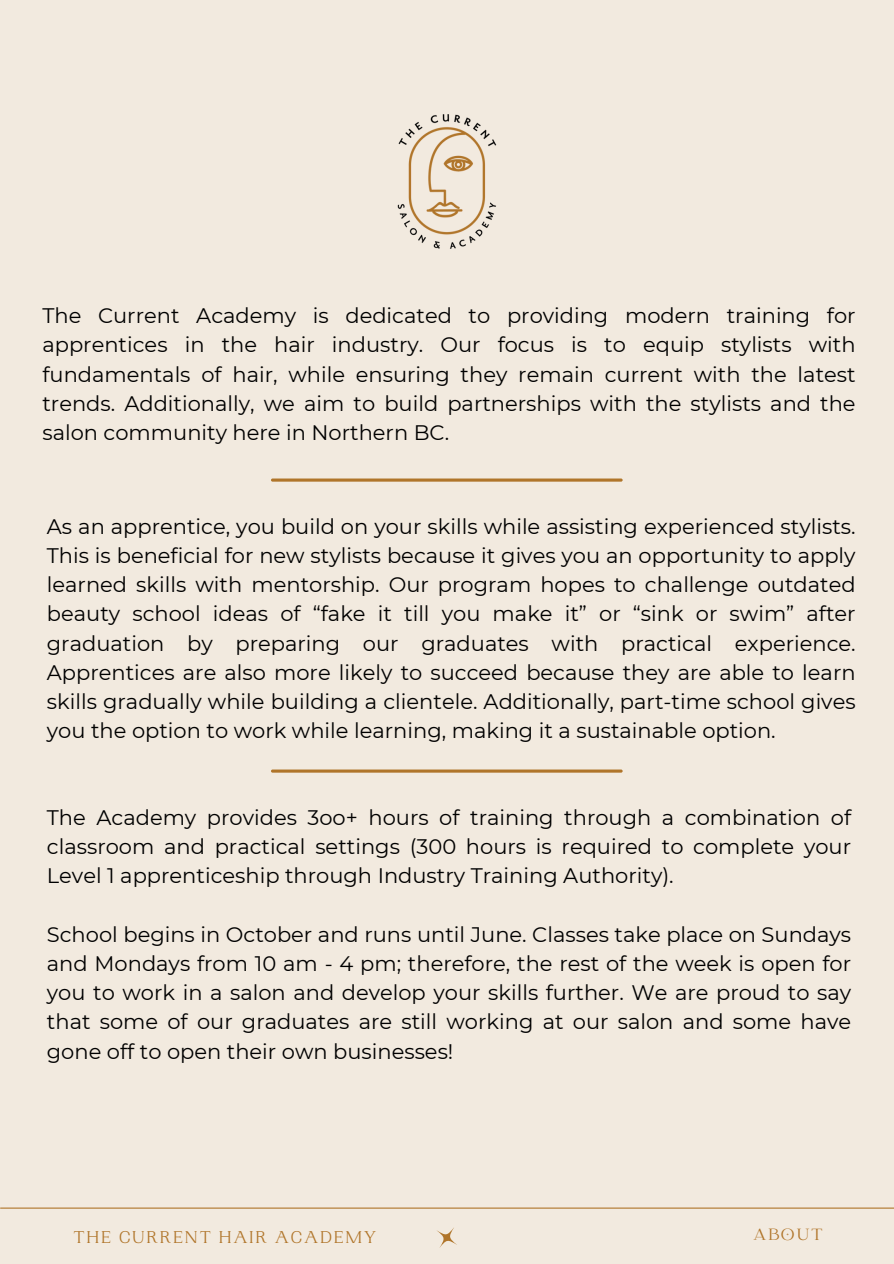
<style>
.page{position:relative;width:894px;height:1264px;background:#fff}
.page>*{position:absolute;margin:0;border:0;box-sizing:border-box;transform-origin:0 0}
.t1{font:21px/29.2px "Montserrat";color:#000;text-align:justify}
.t2{font:18px "PP Woodland";letter-spacing:.1em;color:#b0752a}
.t3{font:18px "Catchy Mager";letter-spacing:.1em;color:#b0752a}
</style>
<div class="page">
<div style="left:0;top:0;width:893px;height:1263px;background:#f2eadf"></div>
<img style="left:397px;top:114px;width:100px;height:135px">
<hr style="left:271px;top:478px;width:351px;height:3px;background:#b0752a;border-radius:2px">
<hr style="left:271px;top:769px;width:351px;height:3px;background:#b0752a;border-radius:2px">
<svg style="left:437px;top:1227px;width:20px;height:21px"></svg>
<hr style="left:1px;top:1207px;width:892px;height:1px;background:#b0752a">
<p class="t1" style="left:42px;top:301px;width:814px">The Current Academy is dedicated to providing modern training for apprentices in the hair industry. Our focus is to equip stylists with fundamentals of hair, while ensuring they remain current with the latest trends. Additionally, we aim to build partnerships with the stylists and the salon community here in Northern BC.</p>
<h1 class="t1" style="left:47px;top:511px;width:810px">As an apprentice, you build on your skills while assisting experienced stylists.<br>This is beneficial for new stylists because it gives you an opportunity to apply learned skills with mentorship. Our program hopes to challenge outdated beauty school ideas of “fake it till you make it” or “sink or swim” after graduation by preparing our graduates with practical experience.<br>Apprentices are also more likely to succeed because they are able to learn skills gradually while building a clientele. Additionally, part-time school gives you the option to work while learning, making it a sustainable option.</h1>
<p class="t1" style="left:47px;top:802px;width:805px">The Academy provides 3oo+ hours of training through a combination of classroom and practical settings (300 hours is required to complete your Level 1 apprenticeship through Industry Training Authority).</p>
<h1 class="t1" style="left:47px;top:919px;width:805px">School begins in October and runs until June. Classes take place on Sundays and Mondays from 10 am - 4 pm; therefore, the rest of the week is open for you to work in a salon and develop your skills further. We are proud to say that some of our graduates are still working at our salon and some have gone off to open their own businesses!</h1>
<p class="t2" style="left:74px;top:1226px;width:304px">THE CURRENT HAIR ACADEMY</p>
<h1 class="t3" style="left:753px;top:1226px;width:71px">ABOUT</h1>
</div>
